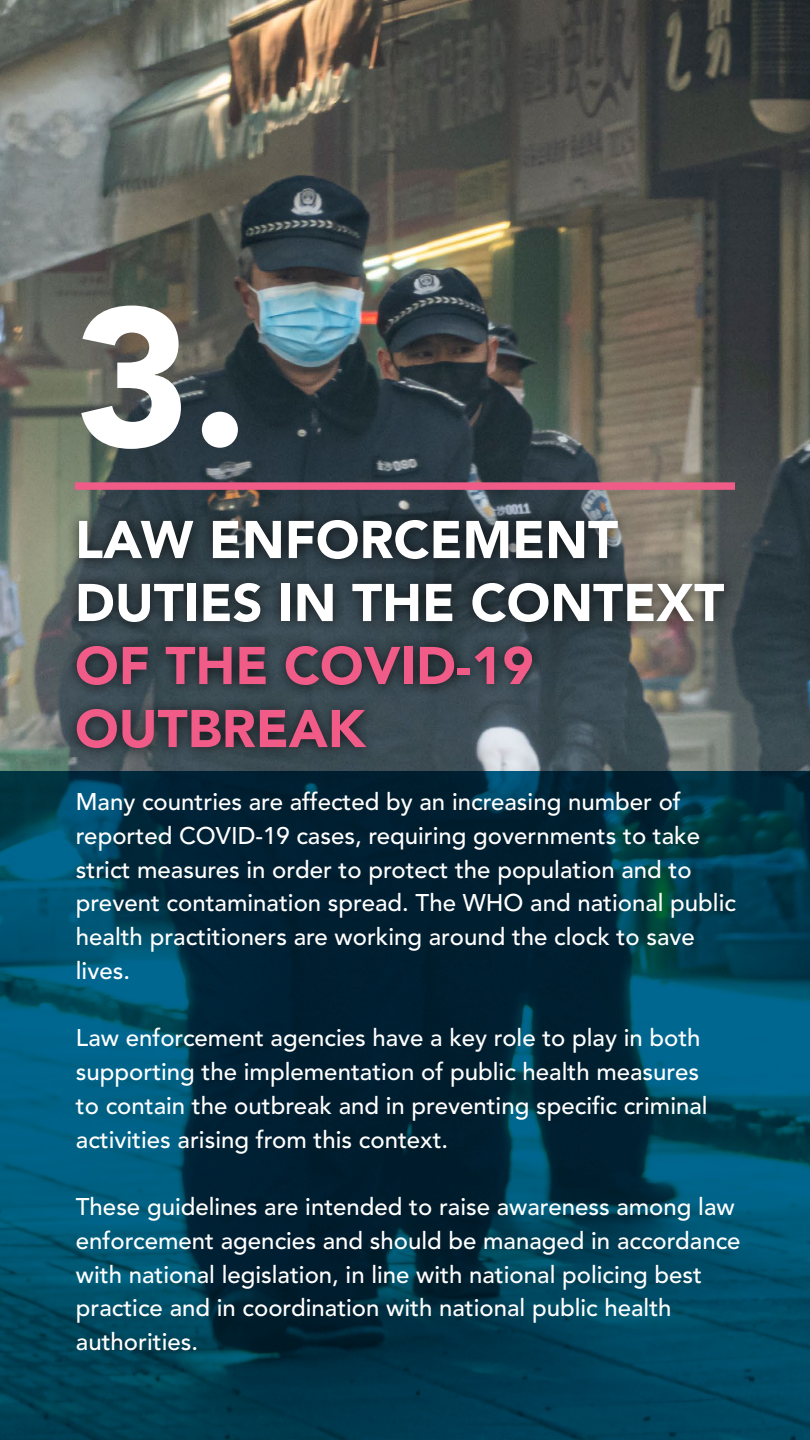
<style>
.page{position:relative;width:810px;height:1440px;background:#fff}
.page>*{position:absolute;margin:0;border:0;box-sizing:border-box;transform-origin:0 0}
.chapter_number{font:900 195.83px "Avenir LT Std";color:#fff}
.Chapter_Header_1{font:900 52.5px/63px "Avenir LT Std";color:#fff}
.TXT_WHITE_1{font:500 24px/33.8px "Avenir LT Std";color:#fff}
.s1{color:#f05b88}
</style>
<div class="page">
<img style="left:0;top:0;width:810px;height:771px">
<svg style="left:0;top:771px;width:810px;height:669px;background:#003b52"></svg>
<div style="left:75px;top:482px;width:660px;height:8px;background:#f05b88"></div>
<div style="left:64px;top:508px;width:673px;height:253px;background:#000;opacity:.75"></div>
<p class="chapter_number" style="left:75px;top:260px;width:175px">3.</p>
<p class="Chapter_Header_1" style="left:75px;top:508px;width:651px">LAW ENFORCEMENT<br>DUTIES IN THE CONTEXT<br><span class="s1">OF THE COVID-19<br>OUTBREAK</span></p>
<p class="TXT_WHITE_1" style="left:76px;top:785px;width:662px">Many countries are affected by an increasing number of reported COVID-19 cases, requiring governments to take strict measures in order to protect the population and to prevent contamination spread. The WHO and national public health practitioners are working around the clock to save lives.</p>
<p class="TXT_WHITE_1" style="left:76px;top:1022px;width:633px">Law enforcement agencies have a key role to play in both supporting the implementation of public health measures to contain the outbreak and in preventing specific criminal activities arising from this context.</p>
<p class="TXT_WHITE_1" style="left:76px;top:1190px;width:666px">These guidelines are intended to raise awareness among law enforcement agencies and should be managed in accordance with national legislation, in line with national policing best practice and in coordination with national public health authorities.</p>
</div>
